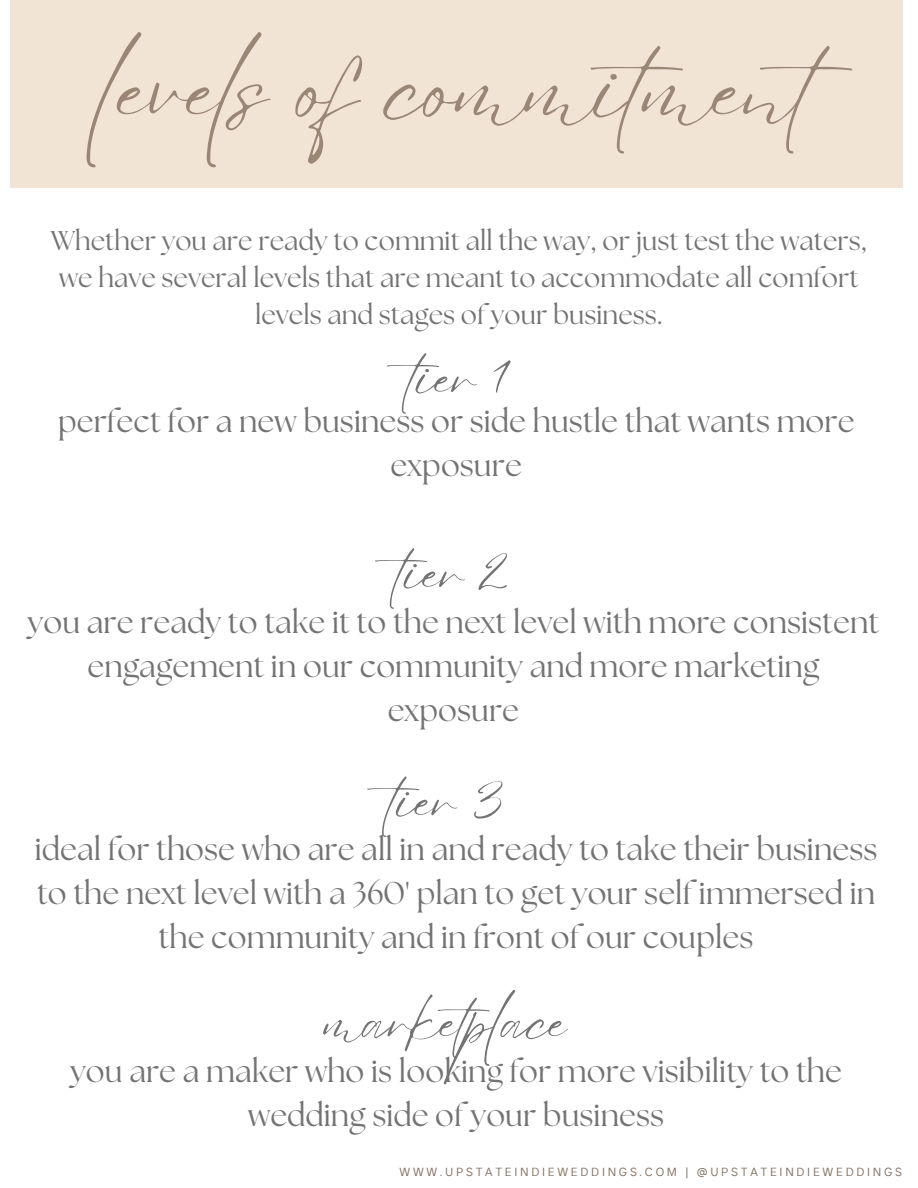
<style>
.page{position:relative;width:918px;height:1188px;background:#fff}
.page>*{position:absolute;margin:0;border:0;box-sizing:border-box;transform-origin:0 0}
.t1{font:96px "Eyesome Script";color:#998675}
.t2{font:54px "Eyesome Script";color:#737373}
.t3{font:31.5px/43.8px "The Seasons";color:#737373;text-align:center}
.t4{font:27px/37.2px "The Seasons";color:#737373;text-align:center}
.t5{font:11.7px "TT Interphases";letter-spacing:.23em;color:#877566}
</style>
<div class="page">
<div style="left:10px;top:0;width:893px;height:188px;background:#f1e4d5"></div>
<p class="t1" style="left:99px;top:29px;width:791px">levels of commitment</p>
<p class="t4" style="left:51px;top:224px;width:818px">Whether you are ready to commit all the way, or just test the waters, we have several levels that are meant to accommodate all comfort levels and stages of your business.</p>
<p class="t2" style="left:408px;top:343px;width:104px">tier 1</p>
<p class="t3" style="left:58px;top:401px;width:798px">perfect for a new business or side hustle that wants more exposure</p>
<p class="t2" style="left:396px;top:539px;width:116px">tier 2</p>
<p class="t3" style="left:28px;top:602px;width:853px">you are ready to take it to the next level with more consistent engagement in our community and more marketing exposure</p>
<p class="t2" style="left:388px;top:767px;width:117px">tier 3</p>
<p class="t3" style="left:35px;top:830px;width:844px">ideal for those who are all in and ready to take their business to the next level with a 360' plan to get your self immersed in the community and in front of our couples</p>
<p class="t2" style="left:324px;top:988px;width:244px">marketplace</p>
<p class="t3" style="left:70px;top:1052px;width:773px">you are a maker who is looking for more visibility to the wedding side of your business</p>
<p class="t5" style="left:400px;top:1164px;width:504px">WWW.UPSTATEINDIEWEDDINGS.COM | @UPSTATEINDIEWEDDINGS</p>
</div>
